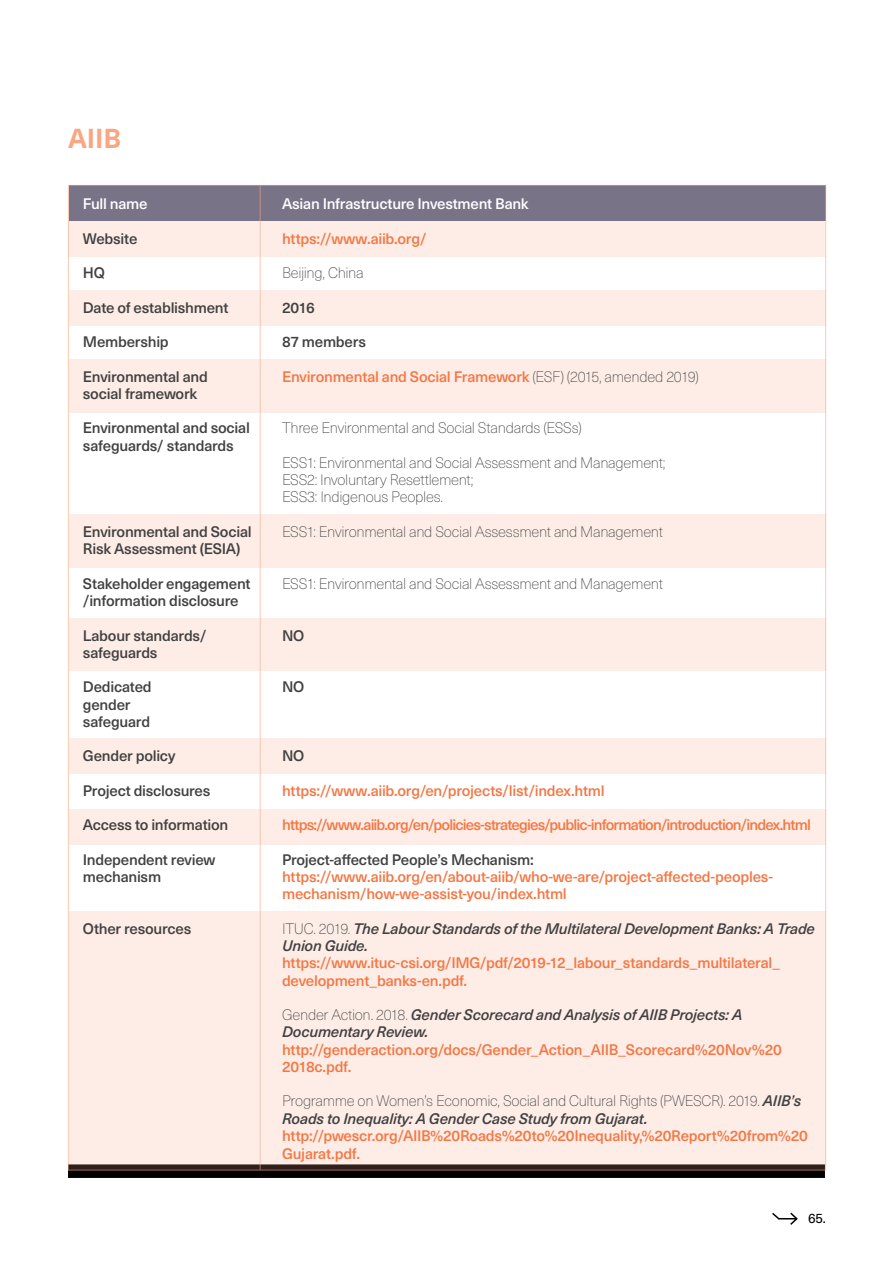
<style>
.page{position:relative;width:893px;height:1263px;background:#fff}
.page>*{position:absolute;margin:0;border:0;box-sizing:border-box;transform-origin:0 0}
.t1{font:700 27px "Neue Haas Unica W1 G";color:#f9a782}
.t2{font:500 15px/17.2px "Neue Haas Unica W1 G";letter-spacing:-.02em;color:#f47744}
.t3{font:500 15px/17.2px "Neue Haas Unica W1 G";letter-spacing:-.015em;color:#414042}
.t4{font:100 15px/17.2px "Neue Haas Unica W1 G";letter-spacing:-.02em;color:#414042}
.t5{font:italic 500 15px/17.2px "Neue Haas Unica W1 G";letter-spacing:-.015em;color:#414042}
.t6{font:500 15px "Neue Haas Unica W1 G";letter-spacing:-.055em;color:#f47744}
.t7{font:500 15px "Neue Haas Unica W1 G";letter-spacing:-.02em;color:#fff}
.t8{font:13.5px "Neue Haas Unica W1 G";color:#000}
.s1{font-weight:100;color:#414042}
.s2{font-weight:100;font-style:normal}
.s3{font-weight:500;font-style:italic}
</style>
<div class="page">
<svg style="left:772px;top:1212px;width:26px;height:13px"></svg>
<div style="left:68px;top:1164px;width:757px;height:14px;background:#000"></div>
<div style="left:69px;top:809px;width:756px;height:35px;background:#fdede6"></div>
<div style="left:69px;top:290px;width:756px;height:36px;background:#fdede6"></div>
<div style="left:69px;top:221px;width:756px;height:36px;background:#fdede6"></div>
<div style="left:69px;top:359px;width:756px;height:53px;background:#fdede6"></div>
<div style="left:69px;top:514px;width:756px;height:54px;background:#fdede6"></div>
<div style="left:69px;top:186px;width:756px;height:35px;background:#787387"></div>
<div style="left:69px;top:739px;width:756px;height:35px;background:#fdede6"></div>
<div style="left:69px;top:912px;width:756px;height:258px;background:#fdede6"></div>
<div style="left:69px;top:618px;width:756px;height:53px;background:#fdede6"></div>
<hr style="left:260px;top:186px;width:1px;height:984px;background:#f9a782">
<h1 class="t1" style="left:68px;top:118px;width:54px">AIIB</h1>
<p class="t7" style="left:83px;top:193px;width:66px">Full name</p>
<p class="t3" style="left:83px;top:229px;width:56px">Website</p>
<p class="t3" style="left:83px;top:263px;width:23px">HQ</p>
<p class="t3" style="left:83px;top:298px;width:147px">Date of establishment</p>
<p class="t3" style="left:83px;top:332px;width:87px">Membership</p>
<p class="t3" style="left:83px;top:367px;width:126px">Environmental and social framework</p>
<p class="t3" style="left:83px;top:419px;width:169px">Environmental and social safeguards/ standards</p>
<p class="t3" style="left:83px;top:522px;width:170px">Environmental and Social<br>Risk Assessment (ESIA)</p>
<p class="t3" style="left:83px;top:574px;width:169px">Stakeholder engagement /information disclosure</p>
<p class="t3" style="left:83px;top:626px;width:125px">Labour standards/ safeguards</p>
<p class="t3" style="left:83px;top:677px;width:70px">Dedicated gender safeguard</p>
<p class="t3" style="left:83px;top:746px;width:94px">Gender policy</p>
<p class="t3" style="left:83px;top:781px;width:129px">Project disclosures</p>
<p class="t3" style="left:83px;top:815px;width:147px">Access to information</p>
<p class="t3" style="left:83px;top:850px;width:134px">Independent review mechanism</p>
<p class="t3" style="left:83px;top:919px;width:110px">Other resources</p>
<p class="t7" style="left:282px;top:193px;width:248px">Asian Infrastructure Investment Bank</p>
<p class="t2" style="left:282px;top:229px;width:146px">https://www.aiib.org/</p>
<p class="t4" style="left:282px;top:264px;width:83px">Beijing, China</p>
<p class="t3" style="left:282px;top:298px;width:34px">2016</p>
<p class="t3" style="left:282px;top:332px;width:85px">87 members</p>
<p class="t2" style="left:282px;top:367px;width:418px">Environmental and Social Framework <span class="s1">(ESF) (2015, amended 2019)</span></p>
<p class="t4" style="left:282px;top:419px;width:301px">Three Environmental and Social Standards (ESSs)</p>
<p class="t4" style="left:282px;top:453px;width:385px">ESS1: Environmental and Social Assessment and Management;<br>ESS2: Involuntary Resettlement;<br>ESS3: Indigenous Peoples.</p>
<p class="t4" style="left:282px;top:522px;width:382px">ESS1: Environmental and Social Assessment and Management</p>
<p class="t4" style="left:282px;top:574px;width:382px">ESS1: Environmental and Social Assessment and Management</p>
<p class="t3" style="left:282px;top:626px;width:24px">NO</p>
<p class="t3" style="left:282px;top:677px;width:24px">NO</p>
<p class="t3" style="left:282px;top:746px;width:24px">NO</p>
<p class="t2" style="left:282px;top:781px;width:324px">https://www.aiib.org/en/projects/list/index.html</p>
<p class="t6" style="left:282px;top:814px;width:530px">https://www.aiib.org/en/policies-strategies/public-information/introduction/index.html</p>
<p class="t3" style="left:282px;top:850px;width:253px">Project-affected People’s Mechanism:</p>
<p class="t2" style="left:282px;top:867px;width:492px">https://www.aiib.org/en/about-aiib/who-we-are/project-affected-peoples&shy;mechanism/how-we-assist-you/index.html</p>
<p class="t5" style="left:282px;top:919px;width:534px"><span class="s2">ITUC. 2019.</span> The Labour Standards of the Multilateral Development Banks: A Trade<br>Union Guide.</p>
<p class="t2" style="left:282px;top:953px;width:499px">https://www.ituc-csi.org/IMG/pdf/2019-12_labour_standards_multilateral_ development_banks-en.pdf.</p>
<p class="t5" style="left:282px;top:1005px;width:462px"><span class="s2">Gender Action. 2018.</span> Gender Scorecard and Analysis of AIIB Projects: A<br>Documentary Review.</p>
<p class="t2" style="left:282px;top:1040px;width:501px">http://genderaction.org/docs/Gender_Action_AIIB_Scorecard%20Nov%20<br>2018c.pdf.</p>
<p class="t4" style="left:282px;top:1092px;width:521px">Programme on Women’s Economic, Social and Cultural Rights (PWESCR). 2019. <span class="s3">AIIB’s<br>Roads to Inequality: A Gender Case Study from Gujarat.</span></p>
<p class="t2" style="left:282px;top:1125px;width:527px;line-height:18px">http://pwescr.org/AIIB%20Roads%20to%20Inequality,%20Report%20from%20<br>Gujarat.pdf.</p>
<p class="t8" style="left:808px;top:1208px;width:19px">65.</p>
</div>
